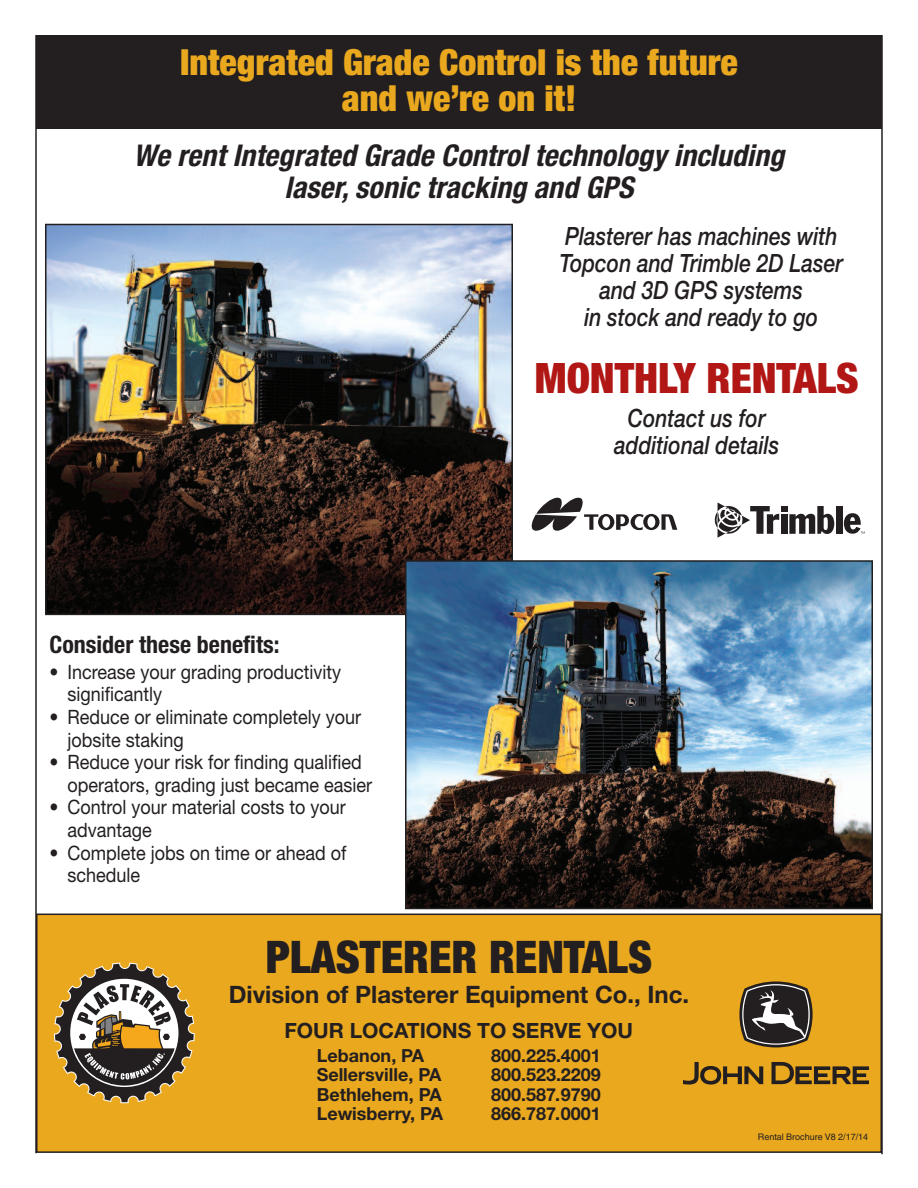
<style>
.page{position:relative;width:918px;height:1188px;background:#fff}
.page>*{position:absolute;margin:0;border:0;box-sizing:border-box;transform-origin:0 0}
.t1{font:900 condensed 45px "Helvetica Neue";color:#231f20}
.t2{font:900 condensed 42px "Helvetica Neue";color:#b11715}
.t3{font:900 condensed 36px/36px "Helvetica Neue";color:#eaa81f;text-align:center}
.t4{font:italic 700 condensed 30px/32.2px "Helvetica Neue";letter-spacing:.005em;color:#231f20;text-align:center}
.t5{font:italic 500 25.2px/27px "Helvetica Neue";color:#231f20;text-align:center;scale:.83 1}
.t6{font:700 24px "Helvetica Neue";color:#231f20}
.t7{font:700 condensed 24px "Helvetica Neue";color:#231f20}
.t8{font:700 21px "Helvetica Neue";color:#231f20}
.t9{font:19.8px/22.6px "Helvetica Neue";color:#231f20;scale:.91 1}
.t10{font:700 18px "Helvetica Neue";color:#231f20}
.t11{font:9px "Helvetica";color:#231f20}
</style>
<div class="page">
<div style="left:37px;top:914px;width:844px;height:238px;background:#eaa81f"></div>
<div style="left:36px;top:914px;width:846px;height:239px;border:2px solid #231f20"></div>
<div style="left:36px;top:35px;width:846px;height:94px;background:#231f20"></div>
<img style="left:48px;top:227px;width:462px;height:385px">
<div style="left:45px;top:224px;width:468px;height:391px;border:2px solid #231f20"></div>
<hr style="left:35px;top:35px;width:2px;height:1118px;background:#231f20">
<hr style="left:881px;top:35px;width:2px;height:1119px;background:#231f20">
<svg style="left:532px;top:498px;width:145px;height:33px"></svg>
<div style="left:836px;top:506px;width:6px;height:28px;background:#231f20"></div>
<svg style="left:715px;top:502px;width:119px;height:36px"></svg>
<svg style="left:844px;top:513px;width:21px;height:21px"></svg>
<img style="left:408px;top:563px;width:462px;height:343px">
<div style="left:405px;top:560px;width:468px;height:349px;border:2px solid #231f20"></div>
<svg style="left:54px;top:963px;width:141px;height:140px"></svg>
<svg style="left:739px;top:981px;width:74px;height:66px;background:#645846"></svg>
<svg style="left:772px;top:1062px;width:97px;height:22px"></svg>
<svg style="left:683px;top:1062px;width:80px;height:23px"></svg>
<h3 class="t3" style="left:180px;top:48px;width:559px">Integrated Grade Control is the future and we’re on it!</h3>
<h3 class="t4" style="left:134px;top:141px;width:652px">We rent Integrated Grade Control technology including laser, sonic tracking and GPS</h3>
<p class="t5" style="left:560px;top:225px;width:343px">Plasterer has machines with<br>Topcon and Trimble 2D Laser and 3D GPS systems<br>in stock and ready to go</p>
<p class="t7" style="left:50px;top:630px;width:232px">Consider these benefits:</p>
<p class="t9" style="left:68px;top:662px;width:302px;text-indent:-18px">• Increase your grading productivity significantly</p>
<p class="t9" style="left:68px;top:707px;width:324px;text-indent:-18px">• Reduce or eliminate completely your jobsite staking</p>
<p class="t9" style="left:68px;top:753px;width:336px;text-indent:-18px">• Reduce your risk for finding qualified operators, grading just became easier</p>
<p class="t9" style="left:68px;top:798px;width:307px;text-indent:-18px">• Control your material costs to your advantage</p>
<p class="t9" style="left:68px;top:844px;width:308px;line-height:21.9px;text-indent:-18px">• Complete jobs on time or ahead of schedule</p>
<h2 class="t2" style="left:535px;top:363px;width:325px">MONTHLY RENTALS</h2>
<p class="t5" style="left:614px;top:407px;width:200px">Contact us for additional details</p>
<h1 class="t1" style="left:266px;top:941px;width:388px">PLASTERER RENTALS</h1>
<p class="t6" style="left:229px;top:986px;width:462px">Division of Plasterer Equipment Co., Inc.</p>
<p class="t8" style="left:284px;top:1023px;width:350px">FOUR LOCATIONS TO SERVE YOU</p>
<p class="t10" style="left:317px;top:1049px;width:109px">Lebanon, PA</p>
<p class="t10" style="left:491px;top:1049px;width:111px">800.225.4001</p>
<p class="t10" style="left:317px;top:1068px;width:126px">Sellersville, PA</p>
<p class="t10" style="left:491px;top:1068px;width:111px">800.523.2209</p>
<p class="t10" style="left:317px;top:1088px;width:127px">Bethlehem, PA</p>
<p class="t10" style="left:491px;top:1088px;width:111px">800.587.9790</p>
<p class="t10" style="left:317px;top:1107px;width:128px">Lewisberry, PA</p>
<p class="t10" style="left:491px;top:1107px;width:111px">866.787.0001</p>
<p class="t11" style="left:758px;top:1134px;width:112px">Rental Brochure V8 2/17/14</p>
</div>
